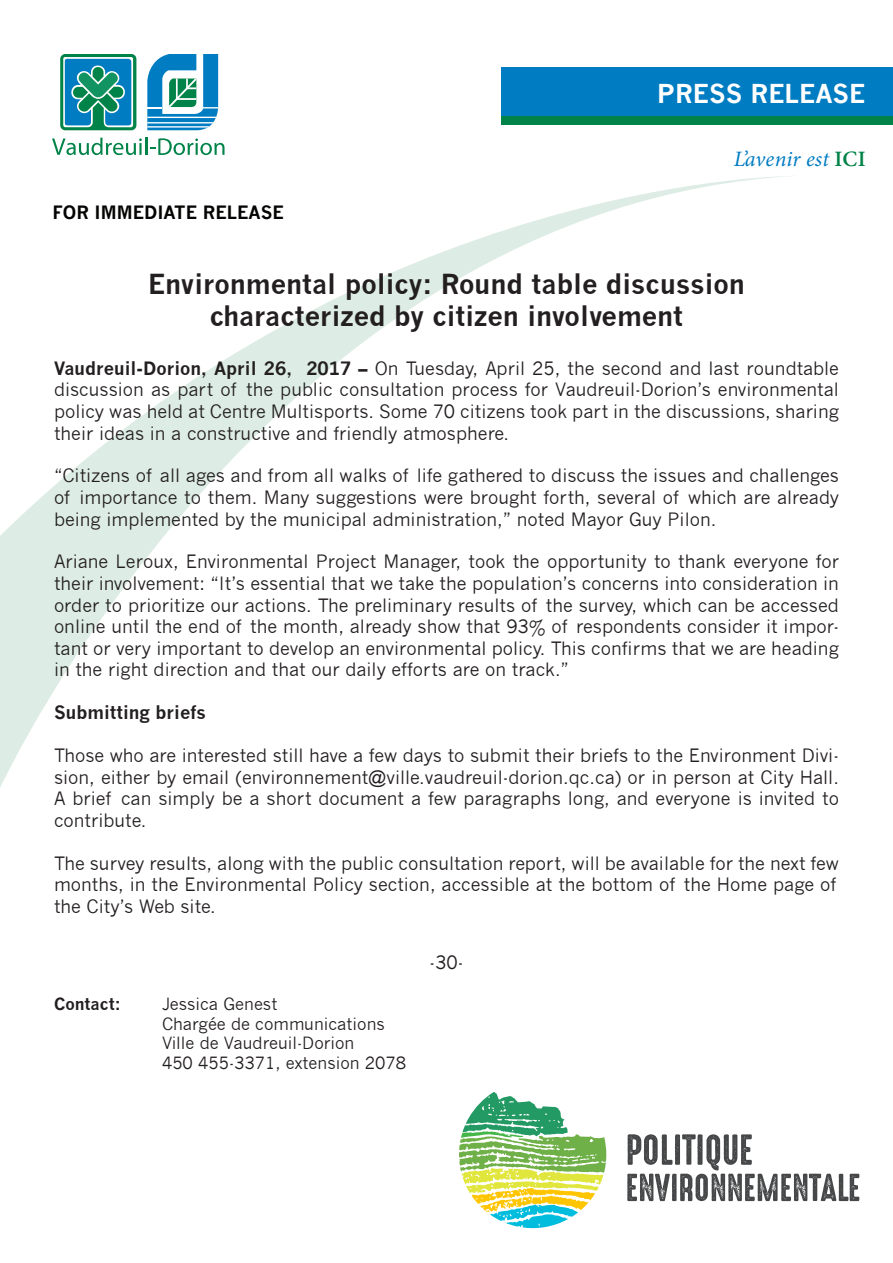
<style>
.page{position:relative;width:893px;height:1263px;background:#fff}
.page>*{position:absolute;margin:0;border:0;box-sizing:border-box;transform-origin:0 0}
.Titre{font:700 27px/32.4px "News Gothic";color:#231f20;text-align:center}
.t1{font:700 25.5px "News Gothic";color:#fff}
.t2{font:italic 22.05px "Minion Pro";letter-spacing:.005em;color:#007cc2}
.Paragraphe{font:18px/21.6px "News Gothic";color:#231f20;text-align:justify}
.Paragraphe_Gras{font:18px/21.6px "News Gothic";color:#231f20;text-align:justify}
.t3{font:700 18px "News Gothic";color:#040503}
.Sous-Titre{font:700 18px "News Gothic";color:#231f20}
._30{font:18px "News Gothic";color:#231f20}
.Source{font:16.5px "News Gothic";color:#231f20}
.Source-2{font:700 16.5px "News Gothic";color:#231f20}
.s1{font-weight:600;font-style:normal;color:#008348}
.s2{font-weight:700}
</style>
<div class="page">
<svg style="left:52px;top:138px;width:173px;height:17px"></svg>
<div style="left:60px;top:54px;width:76px;height:76px;background:linear-gradient(to right,#008348,#008348);border-radius:5px"></div>
<svg style="left:63px;top:57px;width:70px;height:70px;background:#39a"></svg>
<svg style="left:147px;top:54px;width:71px;height:76px"></svg>
<svg style="left:0;top:176px;width:788px;height:611px"></svg>
<div style="left:502px;top:67px;width:391px;height:49px;background:#007cc2"></div>
<div style="left:502px;top:116px;width:391px;height:9px;background:#008348"></div>
<svg style="left:459px;top:1092px;width:147px;height:136px"></svg>
<svg style="left:627px;top:1134px;width:232px;height:67px"></svg>
<p class="t1" style="left:657px;top:78px;width:210px">PRESS RELEASE</p>
<p class="t3" style="left:52px;top:201px;width:233px">FOR IMMEDIATE RELEASE</p>
<p class="t2" style="left:734px;top:144px;width:133px">L’avenir est <span class="s1">ICI</span></p>
<p class="Titre" style="left:148px;top:267px;width:598px">Environmental policy: Round table discussion characterized by citizen involvement</p>
<p class="Paragraphe_Gras" style="left:54px;top:357px;width:786px"><span class="s2">Vaudreuil-Dorion, April 26, 2017 –</span> On Tuesday, April 25, the second and last roundtable discussion as part of the public consultation process for Vaudreuil-Dorion’s environmental policy was held at Centre Multisports. Some 70 citizens took part in the discussions, sharing their ideas in a constructive and friendly atmosphere.</p>
<p class="Paragraphe" style="left:54px;top:465px;width:786px">“Citizens of all ages and from all walks of life gathered to discuss the issues and challenges of importance to them. Many suggestions were brought forth, several of which are already being implemented by the municipal administration,” noted Mayor Guy Pilon.</p>
<p class="Paragraphe" style="left:54px;top:551px;width:786px">Ariane Leroux, Environmental Project Manager, took the opportunity to thank everyone for their involvement: “It’s essential that we take the population’s concerns into consideration in order to prioritize our actions. The preliminary results of the survey, which can be accessed online until the end of the month, already show that 93% of respondents consider it impor&shy;tant or very important to develop an environmental policy. This confirms that we are heading in the right direction and that our daily efforts are on track.”</p>
<p class="Sous-Titre" style="left:54px;top:702px;width:154px">Submitting briefs</p>
<p class="Paragraphe" style="left:54px;top:745px;width:786px">Those who are interested still have a few days to submit their briefs to the Environment Divi&shy;sion, either by email (environnement@ville.vaudreuil-dorion.qc.ca) or in person at City Hall.<br>A brief can simply be a short document a few paragraphs long, and everyone is invited to contribute.</p>
<p class="Paragraphe" style="left:54px;top:853px;width:786px;text-align:left">The survey results, along with the public consultation report, will be available for the next few months, in the Environmental Policy section, accessible at the bottom of the Home page of the City’s Web site.</p>
<p class="_30" style="left:430px;top:952px;width:35px">-30-</p>
<p class="Source-2" style="left:54px;top:994px;width:68px">Contact:</p>
<p class="Source" style="left:162px;top:994px;width:117px">Jessica Genest</p>
<p class="Source" style="left:162px;top:1014px;width:224px">Chargée de communications</p>
<p class="Source" style="left:162px;top:1034px;width:194px">Ville de Vaudreuil-Dorion</p>
<p class="Source" style="left:162px;top:1053px;width:246px">450 455-3371, extension 2078</p>
</div>
